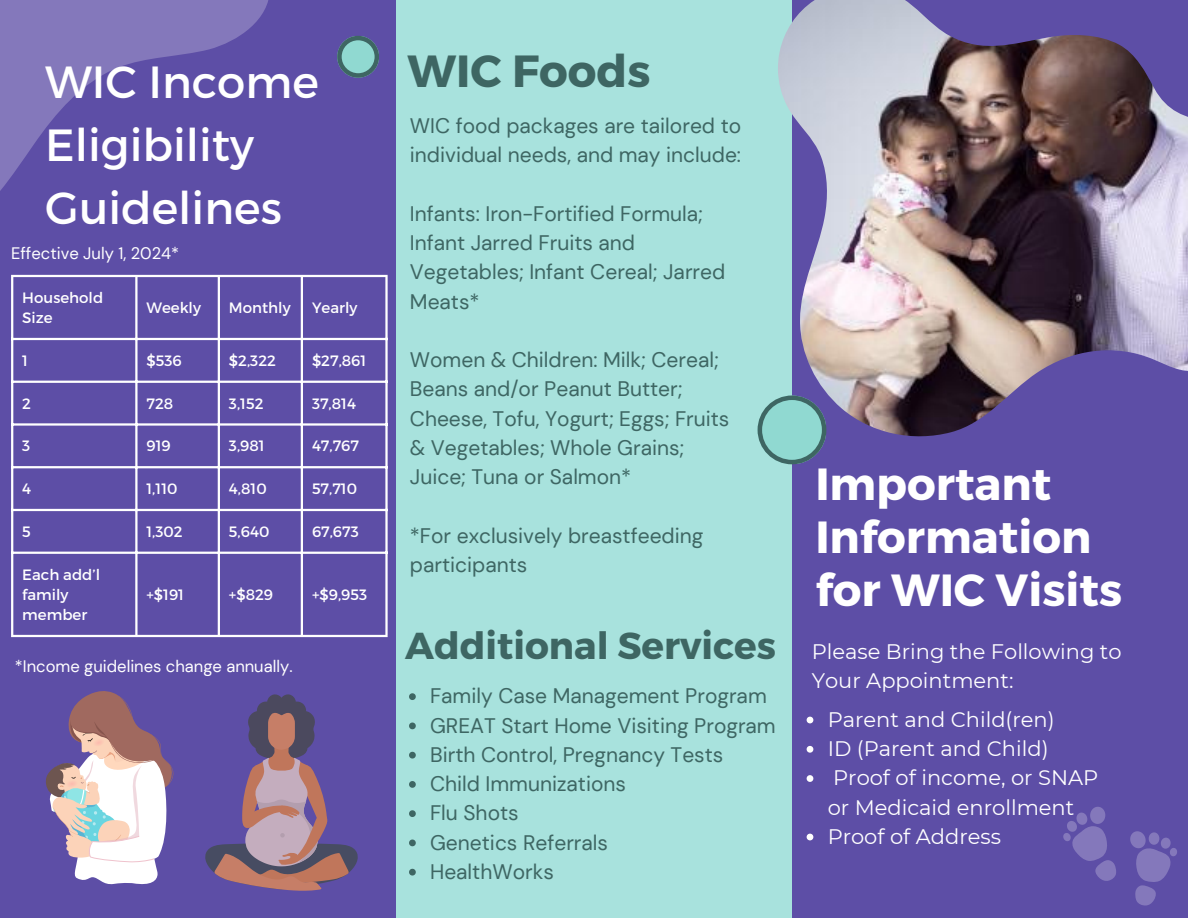
<style>
.page{position:relative;width:1188px;height:918px;background:#5d4ea6}
.page>*{position:absolute;margin:0;border:0;box-sizing:border-box;transform-origin:0 0}
.t1{font:700 45px/52.8px "Montserrat";color:#fff}
.t2{font:45px/63px "Montserrat";color:#fff}
.t3{font:700 45px "Montserrat";color:#3e6663}
.t4{font:700 37.5px "Montserrat";color:#3e6663}
.t5{font:21px/29.2px "DM Sans";color:#3e6663}
.t6{font:21px/29.2px "Montserrat";color:#fff}
.t7{font:16.65px "DM Sans";color:#fff}
.t8{font:15px/20.2px "Montserrat";color:#fff}
</style>
<div class="page">
<div style="left:396px;top:0;width:396px;height:918px;background:#a8e2dd"></div>
<img style="left:778px;top:0;width:410px;height:437px">
<svg style="left:0;top:0;width:320px;height:304px"></svg>
<svg style="left:758px;top:396px;width:68px;height:68px"></svg>
<svg style="left:337px;top:36px;width:42px;height:41px"></svg>
<svg style="left:46px;top:691px;width:128px;height:193px"></svg>
<svg style="left:205px;top:694px;width:153px;height:197px"></svg>
<svg style="left:1063px;top:807px;width:53px;height:74px"></svg>
<svg style="left:1130px;top:831px;width:47px;height:75px"></svg>
<svg style="left:409px;top:693px;width:7px;height:7px"></svg>
<svg style="left:409px;top:723px;width:7px;height:6px"></svg>
<svg style="left:409px;top:752px;width:7px;height:7px"></svg>
<svg style="left:409px;top:781px;width:7px;height:7px"></svg>
<svg style="left:409px;top:810px;width:7px;height:7px"></svg>
<svg style="left:409px;top:840px;width:7px;height:6px"></svg>
<svg style="left:409px;top:869px;width:7px;height:7px"></svg>
<svg style="left:807px;top:717px;width:6px;height:6px"></svg>
<svg style="left:807px;top:746px;width:6px;height:7px"></svg>
<svg style="left:807px;top:775px;width:6px;height:7px"></svg>
<svg style="left:807px;top:834px;width:6px;height:6px"></svg>
<hr style="left:11px;top:277px;width:2px;height:358px;background:#fff">
<hr style="left:135px;top:277px;width:3px;height:358px;background:#fff">
<hr style="left:218px;top:277px;width:2px;height:358px;background:#fff">
<hr style="left:301px;top:277px;width:2px;height:358px;background:#fff">
<hr style="left:385px;top:277px;width:3px;height:358px;background:#fff">
<hr style="left:11px;top:275px;width:377px;height:2px;background:#fff">
<hr style="left:11px;top:338px;width:377px;height:2px;background:#fff">
<hr style="left:11px;top:381px;width:377px;height:2px;background:#fff">
<hr style="left:11px;top:423px;width:377px;height:3px;background:#fff">
<hr style="left:11px;top:466px;width:377px;height:2px;background:#fff">
<hr style="left:11px;top:509px;width:377px;height:2px;background:#fff">
<hr style="left:11px;top:552px;width:377px;height:2px;background:#fff">
<hr style="left:11px;top:635px;width:377px;height:2px;background:#fff">
<p class="t2" style="left:45px;top:48px;width:275px">WIC Income<br>Eligibility<br>Guidelines</p>
<p class="t7" style="left:11px;top:243px;width:170px">Effective July 1, 2024*</p>
<p class="t8" style="left:22px;top:287px;width:82px">Household<br>Size</p>
<p class="t8" style="left:147px;top:297px;width:56px">Weekly</p>
<p class="t8" style="left:229px;top:297px;width:63px">Monthly</p>
<p class="t8" style="left:312px;top:297px;width:47px">Yearly</p>
<p class="t8" style="left:22px;top:350px;width:7px">1</p>
<p class="t8" style="left:147px;top:350px;width:37px">$536</p>
<p class="t8" style="left:229px;top:350px;width:49px">$2,322</p>
<p class="t8" style="left:312px;top:350px;width:56px">$27,861</p>
<p class="t8" style="left:22px;top:393px;width:10px">2</p>
<p class="t8" style="left:147px;top:393px;width:28px">728</p>
<p class="t8" style="left:229px;top:393px;width:36px">3,152</p>
<h1 class="t8" style="left:312px;top:393px;width:46px">37,814</h1>
<h4 class="t8" style="left:22px;top:435px;width:10px">3</h4>
<h4 class="t8" style="left:147px;top:435px;width:26px">919</h4>
<h4 class="t8" style="left:229px;top:435px;width:37px">3,981</h4>
<h4 class="t8" style="left:312px;top:435px;width:49px">47,767</h4>
<p class="t8" style="left:22px;top:478px;width:10px">4</p>
<h1 class="t8" style="left:147px;top:478px;width:32px">1,110</h1>
<h3 class="t8" style="left:229px;top:478px;width:39px">4,810</h3>
<h4 class="t8" style="left:312px;top:478px;width:47px">57,710</h4>
<p class="t8" style="left:22px;top:521px;width:10px">5</p>
<p class="t8" style="left:147px;top:521px;width:38px">1,302</p>
<p class="t8" style="left:229px;top:521px;width:42px">5,640</p>
<p class="t8" style="left:312px;top:521px;width:48px">67,673</p>
<p class="t8" style="left:22px;top:564px;width:79px">Each add’l family member</p>
<p class="t8" style="left:147px;top:584px;width:39px">+$191</p>
<p class="t8" style="left:229px;top:584px;width:46px">+$829</p>
<p class="t8" style="left:312px;top:584px;width:57px">+$9,953</p>
<p class="t7" style="left:15px;top:656px;width:279px">*Income guidelines change annually.</p>
<h2 class="t3" style="left:408px;top:42px;width:244px">WIC Foods</h2>
<p class="t5" style="left:410px;top:111px;width:333px">WIC food packages are tailored to individual needs, and may include:</p>
<p class="t5" style="left:410px;top:199px;width:317px">Infants: Iron-Fortified Formula;<br>Infant Jarred Fruits and<br>Vegetables; Infant Cereal; Jarred<br>Meats*</p>
<p class="t5" style="left:410px;top:345px;width:321px">Women &amp; Children: Milk; Cereal;<br>Beans and/or Peanut Butter;<br>Cheese, Tofu, Yogurt; Eggs; Fruits &amp; Vegetables; Whole Grains;<br>Juice; Tuna or Salmon*</p>
<p class="t5" style="left:410px;top:521px;width:295px">*For exclusively breastfeeding participants</p>
<p class="t4" style="left:405px;top:621px;width:372px">Additional Services</p>
<p class="t5" style="left:430px;top:682px;width:338px">Family Case Management Program</p>
<p class="t5" style="left:430px;top:711px;width:347px">GREAT Start Home Visiting Program</p>
<p class="t5" style="left:430px;top:740px;width:295px">Birth Control, Pregnancy Tests</p>
<p class="t5" style="left:430px;top:769px;width:197px">Child Immunizations</p>
<p class="t5" style="left:430px;top:799px;width:90px">Flu Shots</p>
<p class="t5" style="left:430px;top:828px;width:180px">Genetics Referrals</p>
<p class="t5" style="left:430px;top:857px;width:125px">HealthWorks</p>
<p class="t1" style="left:815px;top:456px;width:308px">Important<br>Information for WIC Visits</p>
<p class="t6" style="left:812px;top:637px;width:311px">Please Bring the Following to<br>Your Appointment:</p>
<p class="t6" style="left:828px;top:705px;width:229px">Parent and Child(ren)</p>
<p class="t6" style="left:828px;top:734px;width:222px">ID (Parent and Child)</p>
<p class="t6" style="left:828px;top:763px;width:272px">Proof of income, or SNAP or Medicaid enrollment</p>
<p class="t6" style="left:828px;top:822px;width:175px">Proof of Address</p>
</div>
